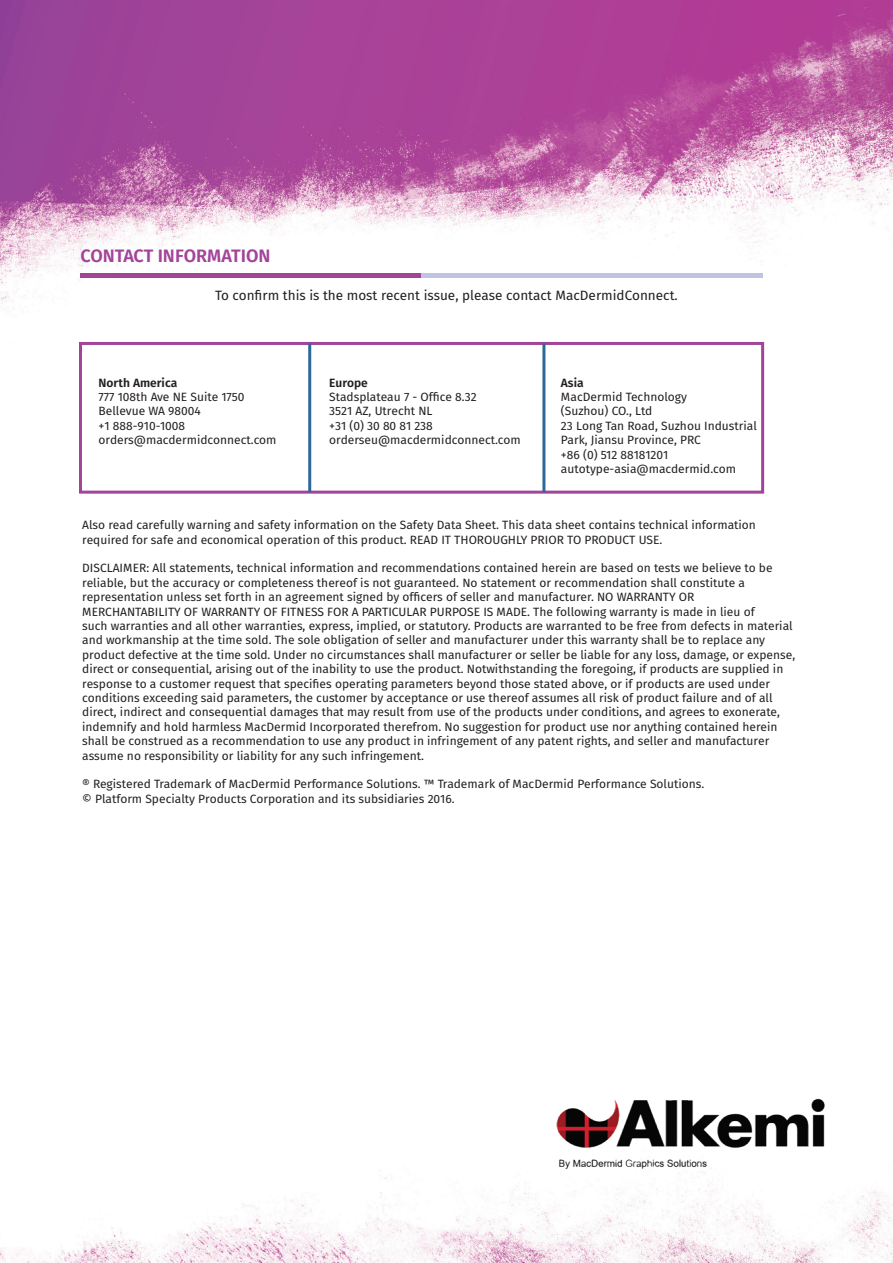
<style>
.page{position:relative;width:893px;height:1263px;background:#fff}
.page>*{position:absolute;margin:0;border:0;box-sizing:border-box;transform-origin:0 0}
.t1{font:600 18px "Fira Sans";color:#a34499}
.t2{font:13.5px "Fira Sans";color:#231f20}
.t3{font:12px/14.4px "Fira Sans";color:#231f20}
.t4{font:600 12px "Fira Sans";color:#231f20}
</style>
<div class="page">
<img style="left:0;top:0;width:893px;height:1263px">
<img style="left:554px;top:1083px;width:275px;height:96px">
<hr style="left:80px;top:274px;width:342px;height:4px;background:#a34499">
<hr style="left:422px;top:274px;width:341px;height:4px;background:#c0c3e2">
<div style="left:79px;top:342px;width:685px;height:152px;background:#fff;border:3px solid #a34499"></div>
<hr style="left:308px;top:343px;width:3px;height:149px;background:#2e679b">
<hr style="left:542px;top:343px;width:3px;height:149px;background:#2e679b">
<h1 class="t1" style="left:80px;top:243px;width:192px">CONTACT INFORMATION</h1>
<p class="t2" style="left:215px;top:286px;width:464px">To confirm this is the most recent issue, please contact MacDermidConnect.</p>
<p class="t4" style="left:99px;top:374px;width:80px">North America</p>
<p class="t3" style="left:99px;top:389px;width:179px">777 108th Ave NE Suite 1750<br>Bellevue WA 98004<br>+1 888-910-1008 orders@macdermidconnect.com</p>
<p class="t4" style="left:329px;top:374px;width:40px">Europe</p>
<p class="t3" style="left:329px;top:389px;width:193px">Stadsplateau 7 - Office 8.32<br>3521 AZ, Utrecht NL<br>+31 (0) 30 80 81 238 orderseu@macdermidconnect.com</p>
<p class="t4" style="left:561px;top:374px;width:24px">Asia</p>
<p class="t3" style="left:561px;top:389px;width:197px">MacDermid Technology<br>(Suzhou) CO., Ltd<br>23 Long Tan Road, Suzhou Industrial<br>Park, Jiansu Province, PRC<br>+86 (0) 512 88181201 autotype-asia@macdermid.com</p>
<p class="t3" style="left:82px;top:518px;width:675px">Also read carefully warning and safety information on the Safety Data Sheet. This data sheet contains technical information required for safe and economical operation of this product. READ IT THOROUGHLY PRIOR TO PRODUCT USE.</p>
<p class="t3" style="left:82px;top:561px;width:715px">DISCLAIMER: All statements, technical information and recommendations contained herein are based on tests we believe to be reliable, but the accuracy or completeness thereof is not guaranteed. No statement or recommendation shall constitute a representation unless set forth in an agreement signed by officers of seller and manufacturer. NO WARRANTY OR MERCHANTABILITY OF WARRANTY OF FITNESS FOR A PARTICULAR PURPOSE IS MADE. The following warranty is made in lieu of<br>such warranties and all other warranties, express, implied, or statutory. Products are warranted to be free from defects in material and workmanship at the time sold. The sole obligation of seller and manufacturer under this warranty shall be to replace any product defective at the time sold. Under no circumstances shall manufacturer or seller be liable for any loss, damage, or expense, direct or consequential, arising out of the inability to use the product. Notwithstanding the foregoing, if products are supplied in response to a customer request that specifies operating parameters beyond those stated above, or if products are used under conditions exceeding said parameters, the customer by acceptance or use thereof assumes all risk of product failure and of all direct, indirect and consequential damages that may result from use of the products under conditions, and agrees to exonerate, indemnify and hold harmless MacDermid Incorporated therefrom. No suggestion for product use nor anything contained herein shall be construed as a recommendation to use any product in infringement of any patent rights, and seller and manufacturer assume no responsibility or liability for any such infringement.</p>
<p class="t3" style="left:82px;top:777px;width:624px">® Registered Trademark of MacDermid Performance Solutions. ™ Trademark of MacDermid Performance Solutions. © Platform Specialty Products Corporation and its subsidiaries 2016.</p>
</div>
